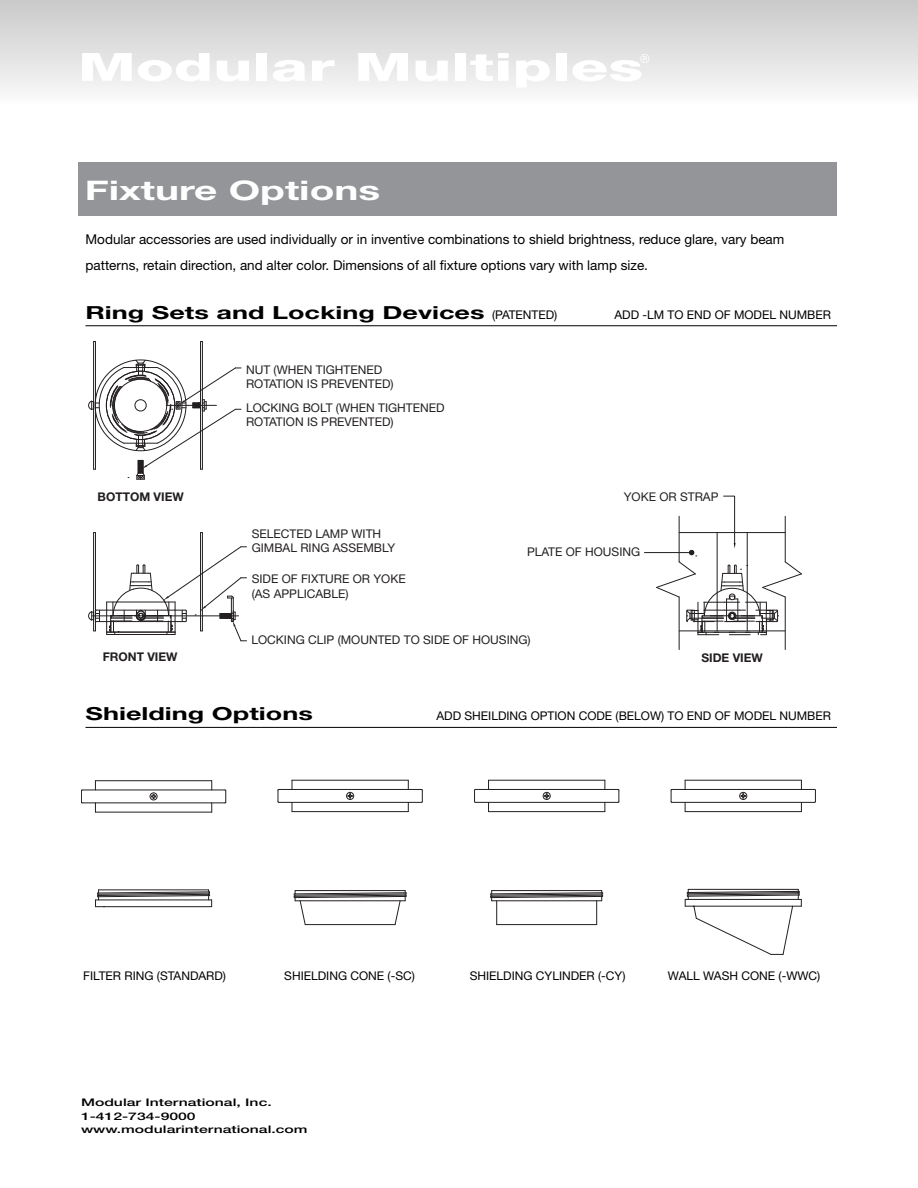
<style>
.page{position:relative;width:918px;height:1188px;background:#fff}
.page>*{position:absolute;margin:0;border:0;box-sizing:border-box;transform-origin:0 0}
.t1{font:800 39px "Helvetica Neue";color:#fff;scale:1.6 1}
.t2{font:700 27px "Helvetica Neue";color:#fff;scale:1.5 1}
.t3{font:700 18px "Helvetica Neue";color:#000;scale:1.5 1}
.t4{font:13.5px/25.5px "Helvetica Neue";color:#000}
.t5{font:12px/14.4px "Helvetica Neue";color:#231f20}
.t6{font:12px "Helvetica Neue";color:#000}
.t7{font:700 12px "Helvetica Neue";color:#231f20}
.t8{font:500 10.5px/13.5px "Helvetica Neue";color:#000;scale:1.5 1}
.s1{font-weight:400;font-size:12px}
</style>
<div class="page">
<div style="left:0;top:0;width:918px;height:127px;background:linear-gradient(to bottom,#cac9c9,#fff)"></div>
<div style="left:78px;top:162px;width:759px;height:54px;background:#939598"></div>
<hr style="left:86px;top:727px;width:751px;height:1px;background:#000">
<hr style="left:86px;top:325px;width:751px;height:1px;background:#000">
<hr style="left:202px;top:342px;width:1px;height:127px;background:#231f20">
<hr style="left:200px;top:342px;width:1px;height:127px;background:#231f20">
<hr style="left:95px;top:342px;width:1px;height:127px;background:#231f20">
<hr style="left:93px;top:342px;width:1px;height:127px;background:#231f20">
<hr style="left:124px;top:443px;width:33px;height:1px;background:#231f20">
<hr style="left:124px;top:367px;width:33px;height:1px;background:#231f20">
<hr style="left:644px;top:552px;width:47px;height:1px;background:#231f20">
<svg style="left:88px;top:367px;width:36px;height:77px"></svg>
<hr style="left:202px;top:533px;width:1px;height:98px;background:#231f20">
<hr style="left:200px;top:533px;width:1px;height:98px;background:#231f20">
<hr style="left:95px;top:533px;width:1px;height:98px;background:#231f20">
<hr style="left:93px;top:533px;width:1px;height:98px;background:#231f20">
<hr style="left:679px;top:597px;width:1px;height:53px;background:#231f20">
<hr style="left:785px;top:597px;width:1px;height:53px;background:#231f20">
<svg style="left:135px;top:360px;width:106px;height:120px"></svg>
<svg style="left:88px;top:546px;width:159px;height:96px"></svg>
<svg style="left:656px;top:496px;width:146px;height:139px"></svg>
<hr style="left:95px;top:780px;width:117px;height:1px;background:#231f20">
<hr style="left:95px;top:812px;width:117px;height:1px;background:#231f20">
<svg style="left:95px;top:890px;width:117px;height:17px"></svg>
<hr style="left:82px;top:803px;width:143px;height:1px;background:#231f20">
<hr style="left:82px;top:790px;width:143px;height:1px;background:#231f20">
<svg style="left:81px;top:789px;width:2px;height:14px"></svg>
<svg style="left:224px;top:789px;width:2px;height:14px"></svg>
<div style="left:150px;top:793px;width:7px;height:7px;border:1px solid #231f20;border-radius:50%"></div>
<svg style="left:151px;top:794px;width:5px;height:5px"></svg>
<hr style="left:295px;top:890px;width:110px;height:1px;background:#231f20">
<svg style="left:294px;top:891px;width:113px;height:34px"></svg>
<hr style="left:292px;top:780px;width:116px;height:1px;background:#231f20">
<hr style="left:292px;top:811px;width:116px;height:1px;background:#231f20">
<hr style="left:279px;top:802px;width:143px;height:1px;background:#231f20">
<hr style="left:279px;top:789px;width:143px;height:1px;background:#231f20">
<svg style="left:277px;top:789px;width:2px;height:14px"></svg>
<svg style="left:421px;top:789px;width:2px;height:14px"></svg>
<div style="left:346px;top:792px;width:8px;height:8px;border:1px solid #231f20;border-radius:50%"></div>
<svg style="left:348px;top:793px;width:5px;height:5px"></svg>
<hr style="left:492px;top:890px;width:110px;height:1px;background:#231f20">
<svg style="left:490px;top:891px;width:113px;height:34px"></svg>
<hr style="left:489px;top:780px;width:116px;height:1px;background:#231f20">
<hr style="left:489px;top:811px;width:116px;height:1px;background:#231f20">
<hr style="left:475px;top:802px;width:143px;height:1px;background:#231f20">
<hr style="left:475px;top:789px;width:143px;height:1px;background:#231f20">
<svg style="left:474px;top:789px;width:2px;height:14px"></svg>
<svg style="left:618px;top:789px;width:2px;height:14px"></svg>
<div style="left:543px;top:792px;width:8px;height:8px;border:1px solid #231f20;border-radius:50%"></div>
<svg style="left:544px;top:793px;width:5px;height:5px"></svg>
<hr style="left:685px;top:780px;width:116px;height:1px;background:#231f20">
<hr style="left:685px;top:811px;width:116px;height:1px;background:#231f20">
<svg style="left:685px;top:889px;width:117px;height:66px"></svg>
<hr style="left:672px;top:802px;width:143px;height:1px;background:#231f20">
<hr style="left:672px;top:789px;width:143px;height:1px;background:#231f20">
<svg style="left:671px;top:789px;width:1px;height:14px"></svg>
<svg style="left:814px;top:789px;width:2px;height:14px"></svg>
<div style="left:739px;top:792px;width:8px;height:8px;border:1px solid #231f20;border-radius:50%"></div>
<svg style="left:741px;top:793px;width:5px;height:5px"></svg>
<h1 class="t1" style="left:78px;top:44px;width:355px">Modular Multiples</h1>
<h2 class="t2" style="left:85px;top:174px;width:198px">Fixture Options</h2>
<p class="t4" style="left:86px;top:226px;width:700px">Modular accessories are used individually or in inventive combinations to shield brightness, reduce glare, vary beam patterns, retain direction, and alter color. Dimensions of all fixture options vary with lamp size.</p>
<h3 class="t3" style="left:86px;top:301px;width:316px">Ring Sets and Locking Devices <span class="s1">(PATENTED)</span></h3>
<p class="t6" style="left:614px;top:307px;width:218px">ADD -LM TO END OF MODEL NUMBER</p>
<p class="t7" style="left:98px;top:490px;width:88px">BOTTOM VIEW</p>
<p class="t5" style="left:246px;top:362px;width:149px">NUT (WHEN TIGHTENED<br>ROTATION IS PREVENTED)</p>
<p class="t5" style="left:246px;top:400px;width:200px">LOCKING BOLT (WHEN TIGHTENED<br>ROTATION IS PREVENTED)</p>
<p class="t5" style="left:252px;top:526px;width:145px">SELECTED LAMP WITH<br>GIMBAL RING ASSEMBLY</p>
<p class="t5" style="left:252px;top:572px;width:156px">SIDE OF FIXTURE OR YOKE (AS APPLICABLE)</p>
<p class="t5" style="left:624px;top:489px;width:96px">YOKE OR STRAP</p>
<p class="t5" style="left:527px;top:544px;width:115px">PLATE OF HOUSING</p>
<p class="t5" style="left:252px;top:633px;width:281px">LOCKING CLIP (MOUNTED TO SIDE OF HOUSING)</p>
<p class="t7" style="left:103px;top:649px;width:76px">FRONT VIEW</p>
<p class="t7" style="left:701px;top:651px;width:63px">SIDE VIEW</p>
<h3 class="t3" style="left:86px;top:703px;width:153px">Shielding Options</h3>
<p class="t6" style="left:436px;top:709px;width:396px">ADD SHEILDING OPTION CODE (BELOW) TO END OF MODEL NUMBER</p>
<p class="t6" style="left:83px;top:968px;width:144px">FILTER RING (STANDARD)</p>
<p class="t6" style="left:284px;top:968px;width:132px">SHIELDING CONE (-SC)</p>
<p class="t6" style="left:470px;top:968px;width:157px">SHIELDING CYLINDER (-CY)</p>
<p class="t6" style="left:668px;top:968px;width:154px">WALL WASH CONE (-WWC)</p>
<p class="t8" style="left:81px;top:1095px;width:153px">Modular International, Inc.<br>1-412-734-9000 www.modularinternational.com</p>
</div>
